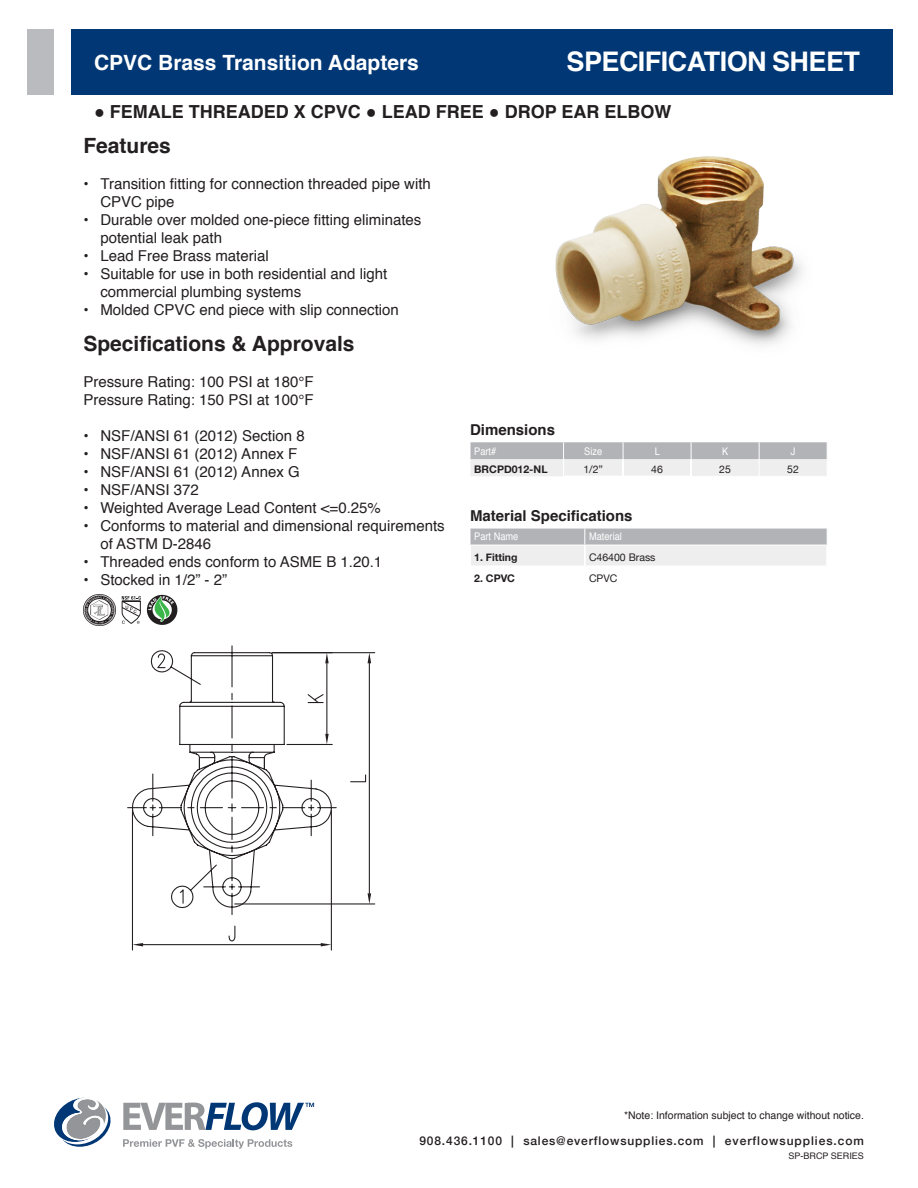
<style>
.page{position:relative;width:918px;height:1188px;background:#fff}
.page>*{position:absolute;margin:0;border:0;box-sizing:border-box;transform-origin:0 0}
.t1{font:700 27px "Helvetica";letter-spacing:-.02em;color:#fff}
.t2{font:700 21px "Helvetica";color:#231f20}
.t3{font:700 21px "Helvetica";color:#fff}
.t4{font:700 18px "Helvetica";color:#231f20}
.t5{font:15px/18px "Helvetica";color:#231f20}
.t6{font:700 15px "Helvetica";color:#231f20}
.t7{font:500 12px "Helvetica Neue";letter-spacing:.07em;color:#231f20}
.t8{font:10.5px "Helvetica";color:#231f20}
.t9{font:10.5px "Helvetica";color:#fff;scale:.88 1}
.t10{font:700 10.5px "Helvetica Neue";color:#231f20}
.t11{font:10.5px "Helvetica Neue";color:#231f20}
.t12{font:9px "Helvetica";color:#231f20}
</style>
<div class="page">
<svg style="left:123px;top:1139px;width:169px;height:10px"></svg>
<svg style="left:54px;top:1098px;width:57px;height:49px"></svg>
<svg style="left:123px;top:1102px;width:191px;height:28px"></svg>
<img style="left:555px;top:156px;width:248px;height:189px">
<div style="left:27px;top:29px;width:27px;height:66px;background:#babbbe"></div>
<div style="left:72px;top:29px;width:821px;height:65px;background:#013775"></div>
<svg style="left:121px;top:594px;width:57px;height:31px"></svg>
<svg style="left:83px;top:594px;width:22px;height:22px"></svg>
<img style="left:84px;top:595px;width:32px;height:31px">
<svg style="left:470px;top:442px;width:357px;height:34px;background:#d1d2d4"></svg>
<svg style="left:470px;top:528px;width:357px;height:37px;background:#d5d5d7"></svg>
<svg style="left:127px;top:645px;width:106px;height:164px"></svg>
<svg style="left:131px;top:693px;width:201px;height:258px"></svg>
<svg style="left:132px;top:943px;width:11px;height:3px"></svg>
<svg style="left:228px;top:652px;width:148px;height:294px"></svg>
<p class="t3" style="left:94px;top:45px;width:326px">CPVC Brass Transition Adapters</p>
<p class="t1" style="left:567px;top:40px;width:295px">SPECIFICATION SHEET</p>
<p class="t4" style="left:94px;top:97px;width:579px">● FEMALE THREADED X CPVC ● LEAD FREE ● DROP EAR ELBOW</p>
<p class="t2" style="left:83px;top:129px;width:89px">Features</p>
<p class="t5" style="left:100px;top:175px;width:332px;text-indent:-17px">• Transition fitting for connection threaded pipe with<br>CPVC pipe</p>
<p class="t5" style="left:100px;top:211px;width:322px;text-indent:-17px">• Durable over molded one-piece fitting eliminates potential leak path</p>
<p class="t5" style="left:83px;top:247px;width:187px">• Lead Free Brass material</p>
<p class="t5" style="left:100px;top:265px;width:288px;text-indent:-17px">• Suitable for use in both residential and light commercial plumbing systems</p>
<p class="t5" style="left:83px;top:301px;width:317px">• Molded CPVC end piece with slip connection</p>
<p class="t2" style="left:83px;top:327px;width:273px">Specifications &amp; Approvals</p>
<p class="t5" style="left:83px;top:373px;width:232px">Pressure Rating: 100 PSI at 180°F</p>
<p class="t5" style="left:83px;top:391px;width:232px">Pressure Rating: 150 PSI at 100°F</p>
<p class="t5" style="left:83px;top:427px;width:223px">• NSF/ANSI 61 (2012) Section 8</p>
<p class="t5" style="left:83px;top:445px;width:215px">• NSF/ANSI 61 (2012) Annex F</p>
<p class="t5" style="left:83px;top:463px;width:218px">• NSF/ANSI 61 (2012) Annex G</p>
<p class="t5" style="left:83px;top:481px;width:117px">• NSF/ANSI 372</p>
<p class="t5" style="left:83px;top:499px;width:299px">• Weighted Average Lead Content &lt;=0.25%</p>
<p class="t5" style="left:100px;top:517px;width:346px;text-indent:-17px">• Conforms to material and dimensional requirements of ASTM D-2846</p>
<p class="t5" style="left:83px;top:553px;width:300px">• Threaded ends conform to ASME B 1.20.1</p>
<p class="t5" style="left:83px;top:571px;width:145px">• Stocked in 1/2” - 2”</p>
<p class="t6" style="left:470px;top:418px;width:87px">Dimensions</p>
<p class="t9" style="left:474px;top:443px;width:27px">Part#</p>
<p class="t9" style="left:584px;top:443px;width:22px">Size</p>
<p class="t9" style="left:655px;top:443px;width:7px">L</p>
<p class="t9" style="left:722px;top:443px;width:9px">K</p>
<p class="t9" style="left:791px;top:443px;width:7px">J</p>
<p class="t10" style="left:474px;top:461px;width:75px">BRCPD012-NL</p>
<p class="t11" style="left:583px;top:461px;width:21px">1/2”</p>
<p class="t11" style="left:651px;top:461px;width:13px">46</p>
<p class="t11" style="left:719px;top:461px;width:13px">25</p>
<p class="t11" style="left:787px;top:461px;width:13px">52</p>
<p class="t6" style="left:470px;top:504px;width:164px">Material Specifications</p>
<p class="t9" style="left:474px;top:529px;width:52px">Part Name</p>
<p class="t9" style="left:589px;top:529px;width:39px">Material</p>
<p class="t10" style="left:474px;top:549px;width:45px">1. Fitting</p>
<p class="t11" style="left:589px;top:549px;width:68px">C46400 Brass</p>
<p class="t10" style="left:474px;top:570px;width:42px">2. CPVC</p>
<p class="t11" style="left:589px;top:571px;width:30px">CPVC</p>
<p class="t8" style="left:624px;top:1107px;width:241px">*Note: Information subject to change without notice.</p>
<p class="t12" style="left:789px;top:1149px;width:77px">SP-BRCP SERIES</p>
<p class="t7" style="left:419px;top:1131px;width:446px">908.436.1100 | sales@everflowsupplies.com | everflowsupplies.com</p>
</div>
